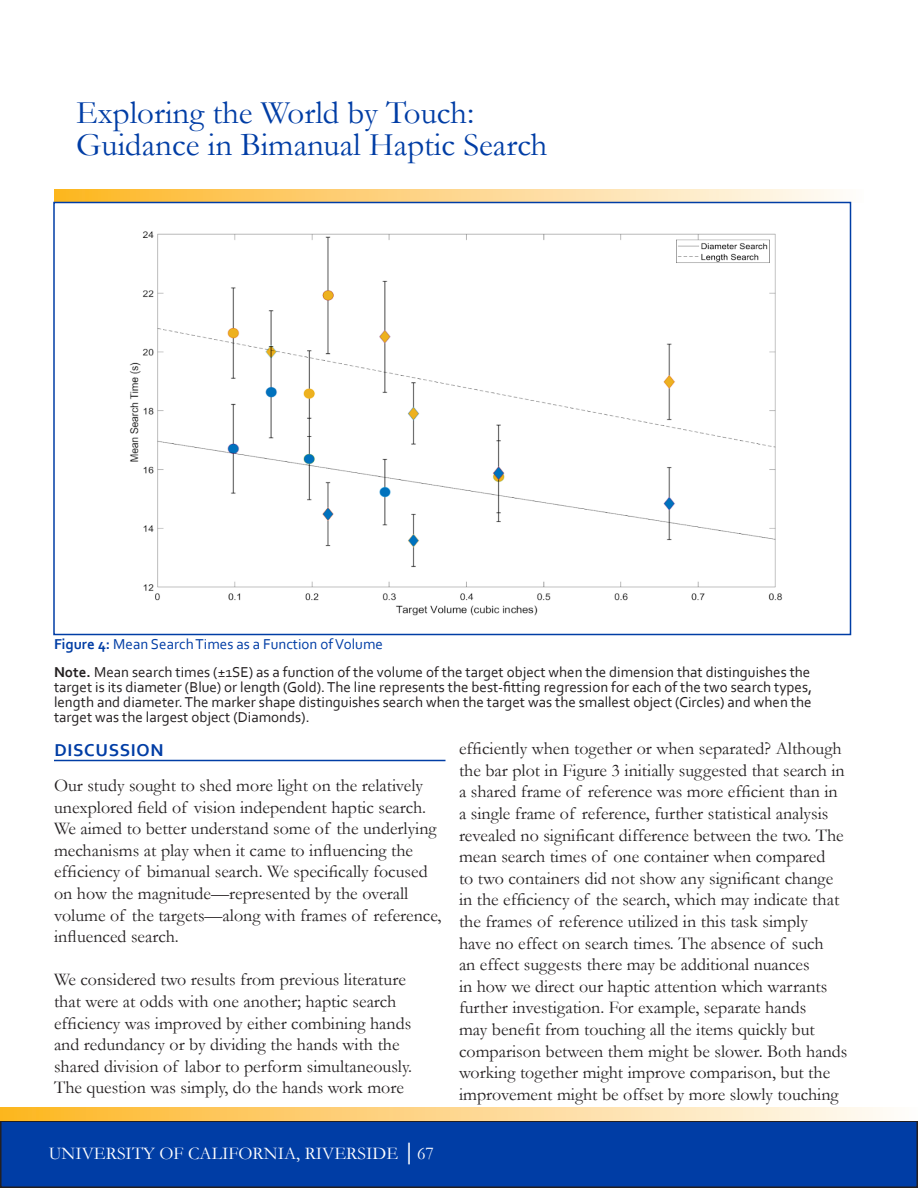
<style>
.page{position:relative;width:918px;height:1188px;background:#fff}
.page>*{position:absolute;margin:0;border:0;box-sizing:border-box;transform-origin:0 0}
.Figure-Table_Styles{font:33px/31.5px "Garamond";color:#003da5}
.Normal_Paragraph_Text_2{font:18px/21.6px "Garamond";color:#231f20}
.t1{font:18px "Garamond";color:#fff}
.Section_Headers{font:700 18px "Corbel";letter-spacing:.04em;color:#003da5}
.Figure-Table_Styles-2{font:15px/15px "Corbel";color:#231f20;text-align:justify}
.Figure-Table_Styles-3{font:15px "Corbel";color:#003da5}
.s1{font-weight:700}
</style>
<div class="page">
<div style="left:1px;top:1121px;width:916px;height:66px;background:#003da5"></div>
<div style="left:0;top:1120px;width:918px;height:68px;border:2px solid #231f20"></div>
<svg style="left:917px;top:1120px;width:1px;height:68px"></svg>
<svg style="left:54px;top:189px;width:798px;height:13px"></svg>
<svg style="left:0;top:1107px;width:887px;height:13px"></svg>
<hr style="left:54px;top:760px;width:392px;height:1px;background:#003da5">
<img style="left:129px;top:231px;width:654px;height:385px">
<div style="left:53px;top:202px;width:798px;height:433px;border:2px solid #003da5"></div>
<p class="Figure-Table_Styles" style="left:76px;top:96px;width:473px">Exploring the World by Touch:<br>Guidance in Bimanual Haptic Search</p>
<p class="Figure-Table_Styles-3" style="left:54px;top:634px;width:330px"><span class="s1">Figure 4:</span> Mean Search Times as a Function of Volume</p>
<p class="Figure-Table_Styles-2" style="left:54px;top:664px;width:760px"><span class="s1">Note.</span> Mean search times (±1SE) as a function of the volume of the target object when the dimension that distinguishes the target is its diameter (Blue) or length (Gold). The line represents the best-fitting regression for each of the two search types, length and diameter. The marker shape distinguishes search when the target was the smallest object (Circles) and when the target was the largest object (Diamonds).</p>
<p class="Section_Headers" style="left:54px;top:739px;width:111px">DISCUSSION</p>
<p class="Normal_Paragraph_Text_2" style="left:54px;top:774px;width:389px">Our study sought to shed more light on the relatively unexplored field of vision independent haptic search.<br>We aimed to better understand some of the underlying mechanisms at play when it came to influencing the efficiency of bimanual search. We specifically focused on how the magnitude—represented by the overall volume of the targets—along with frames of reference, influenced search.</p>
<p class="Normal_Paragraph_Text_2" style="left:54px;top:968px;width:360px">We considered two results from previous literature that were at odds with one another; haptic search efficiency was improved by either combining hands and redundancy or by dividing the hands with the shared division of labor to perform simultaneously.<br>The question was simply, do the hands work more</p>
<p class="t1" style="left:49px;top:1141px;width:387px">UNIVERSITY OF CALIFORNIA, RIVERSIDE │67</p>
<p class="Normal_Paragraph_Text_2" style="left:459px;top:737px;width:390px">efficiently when together or when separated? Although the bar plot in Figure 3 initially suggested that search in a shared frame of reference was more efficient than in a single frame of reference, further statistical analysis revealed no significant difference between the two. The mean search times of one container when compared<br>to two containers did not show any significant change in the efficiency of the search, which may indicate that the frames of reference utilized in this task simply<br>have no effect on search times. The absence of such<br>an effect suggests there may be additional nuances<br>in how we direct our haptic attention which warrants further investigation. For example, separate hands<br>may benefit from touching all the items quickly but comparison between them might be slower. Both hands working together might improve comparison, but the improvement might be offset by more slowly touching</p>
</div>
